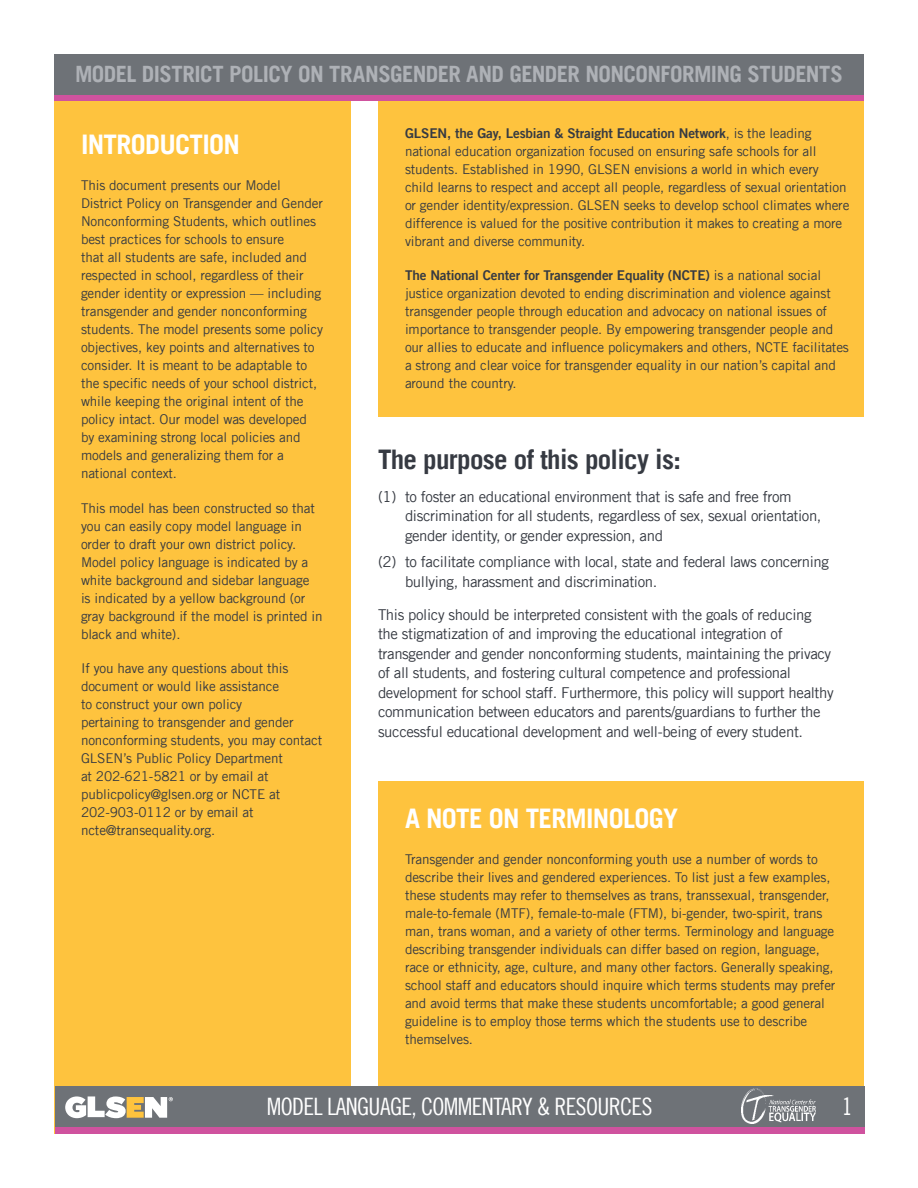
<style>
.page{position:relative;width:918px;height:1188px;background:#fff}
.page>*{position:absolute;margin:0;border:0;box-sizing:border-box;transform-origin:0 0}
.t1{font:700 27px "Trade Gothic LT";letter-spacing:-.025em;color:#fff}
.t2{font:700 27px "Trade Gothic LT";letter-spacing:-.025em;color:#363a42}
.t3{font:24px "Trade Gothic LT Cond Eighteen";letter-spacing:-.025em;color:#fff}
.t4{font:700 22.5px "Trade Gothic LT";letter-spacing:-.025em;color:#aeb1b6}
.t5{font:15px/19.5px "Trade Gothic LT";letter-spacing:-.025em;color:#363a42}
.t6{font:13.5px/18px "Trade Gothic LT";letter-spacing:-.01em;color:#363a42}
.t7{font:13.5px "Trade Gothic LT Bold Two";letter-spacing:-.01em;color:#363a42}
.s1{font-family:"Trade Gothic LT"}
</style>
<div class="page">
<div style="left:54px;top:54px;width:297px;height:1080px;background:#fec33e"></div>
<div style="left:378px;top:782px;width:486px;height:352px;background:#fec33e"></div>
<div style="left:378px;top:101px;width:486px;height:316px;background:#fec33e"></div>
<div style="left:54px;top:94px;width:810px;height:7px;background:#cf529e"></div>
<div style="left:55px;top:1087px;width:810px;height:40px;background:#6e7277"></div>
<div style="left:55px;top:1127px;width:810px;height:7px;background:#cf529e"></div>
<svg style="left:65px;top:1096px;width:108px;height:22px"></svg>
<img style="left:741px;top:1089px;width:75px;height:35px">
<div style="left:54px;top:54px;width:810px;height:40px;background:#6e7277"></div>
<h3 class="t4" style="left:75px;top:61px;width:769px">MODEL DISTRICT POLICY ON TRANSGENDER AND GENDER NONCONFORMING STUDENTS</h3>
<h1 class="t1" style="left:81px;top:128px;width:161px">INTRODUCTION</h1>
<p class="t6" style="left:81px;top:177px;width:244px">This document presents our Model District Policy on Transgender and Gender Nonconforming Students, which outlines best practices for schools to ensure<br>that all students are safe, included and respected in school, regardless of their gender identity or expression — including transgender and gender nonconforming students. The model presents some policy objectives, key points and alternatives to consider. It is meant to be adaptable to the specific needs of your school district, while keeping the original intent of the policy intact. Our model was developed by examining strong local policies and models and generalizing them for a national context.</p>
<p class="t6" style="left:81px;top:499px;width:243px">This model has been constructed so that you can easily copy model language in order to draft your own district policy.<br>Model policy language is indicated by a white background and sidebar language<br>is indicated by a yellow background (or gray background if the model is printed in black and white).</p>
<p class="t6" style="left:81px;top:660px;width:243px">If you have any questions about this document or would like assistance<br>to construct your own policy<br>pertaining to transgender and gender nonconforming students, you may contact GLSEN’s Public Policy Department<br>at 202-621-5821 or by email at publicpolicy@glsen.org or NCTE at 202-903-0112 or by email at ncte@transequality.org.</p>
<p class="t7" style="left:405px;top:125px;width:408px">GLSEN, the Gay, Lesbian &amp; Straight Education Network<span class="s1">, is the leading</span></p>
<p class="t6" style="left:405px;top:142px;width:446px">national education organization focused on ensuring safe schools for all students. Established in 1990, GLSEN envisions a world in which every child learns to respect and accept all people, regardless of sexual orientation or gender identity/expression. GLSEN seeks to develop school climates where difference is valued for the positive contribution it makes to creating a more vibrant and diverse community.</p>
<p class="t7" style="left:405px;top:267px;width:418px">The National Center for Transgender Equality (NCTE) <span class="s1">is a national social</span></p>
<p class="t6" style="left:405px;top:285px;width:445px">justice organization devoted to ending discrimination and violence against transgender people through education and advocacy on national issues of importance to transgender people. By empowering transgender people and our allies to educate and influence policymakers and others, NCTE facilitates a strong and clear voice for transgender equality in our nation’s capital and around the country.</p>
<h1 class="t2" style="left:378px;top:443px;width:304px">The purpose of this policy is:</h1>
<p class="t5" style="left:405px;top:487px;width:418px;text-indent:-27px">(1) to foster an educational environment that is safe and free from discrimination for all students, regardless of sex, sexual orientation, gender identity, or gender expression, and</p>
<p class="t5" style="left:405px;top:552px;width:426px;text-indent:-27px">(2) to facilitate compliance with local, state and federal laws concerning bullying, harassment and discrimination.</p>
<p class="t5" style="left:378px;top:604px;width:457px">This policy should be interpreted consistent with the goals of reducing the stigmatization of and improving the educational integration of transgender and gender nonconforming students, maintaining the privacy of all students, and fostering cultural competence and professional development for school staff. Furthermore, this policy will support healthy communication between educators and parents/guardians to further the successful educational development and well-being of every student.</p>
<h1 class="t1" style="left:405px;top:802px;width:275px">A NOTE ON TERMINOLOGY</h1>
<p class="t6" style="left:405px;top:850px;width:432px">Transgender and gender nonconforming youth use a number of words to describe their lives and gendered experiences. To list just a few examples, these students may refer to themselves as trans, transsexual, transgender, male-to-female (MTF), female-to-male (FTM), bi-gender, two-spirit, trans man, trans woman, and a variety of other terms. Terminology and language describing transgender individuals can differ based on region, language, race or ethnicity, age, culture, and many other factors. Generally speaking, school staff and educators should inquire which terms students may prefer and avoid terms that make these students uncomfortable; a good general guideline is to employ those terms which the students use to describe themselves.</p>
<h2 class="t3" style="left:267px;top:1092px;width:387px">MODEL LANGUAGE, COMMENTARY &amp; RESOURCES</h2>
<h2 class="t3" style="left:842px;top:1092px;width:12px">1</h2>
</div>
